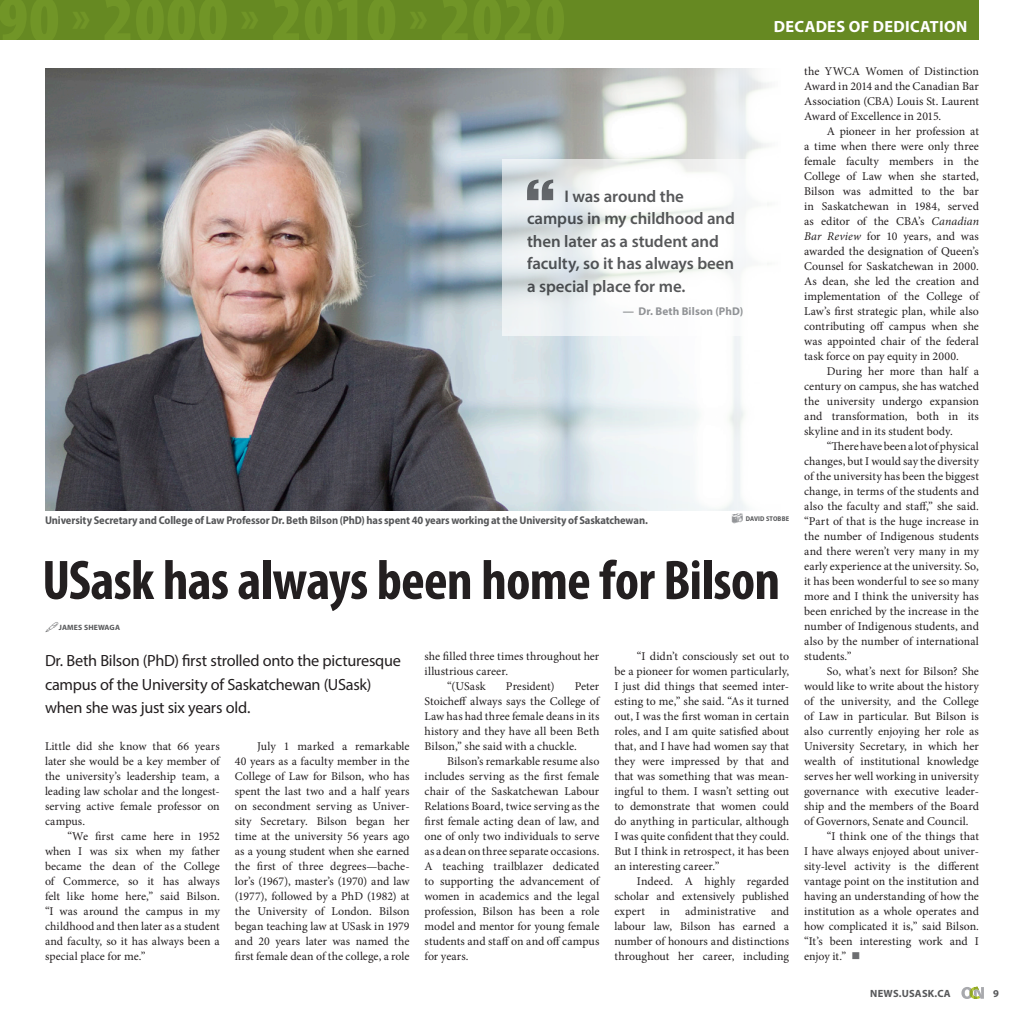
<style>
.page{position:relative;width:1024px;height:1024px;background:#fff}
.page>*{position:absolute;margin:0;border:0;box-sizing:border-box;transform-origin:0 0}
.heading_3{font:700 condensed 56.25px "Myriad Pro";letter-spacing:-.015em;color:#231f20}
.t1{font:600 16.88px/22.5px "Myriad Pro";letter-spacing:-.005em;color:#57585a}
.Copy{font:16.25px/23.8px "Myriad Pro";letter-spacing:-.015em;color:#231f20}
.t2{font:700 16.25px "Myriad Pro";letter-spacing:.02em;color:#fff}
.Copy-2{font:11.88px/15px "Minion Pro";letter-spacing:.005em;color:#231f20;text-align:justify}
.photo_caption{font:700 semi-condensed 11.25px "Myriad Pro";letter-spacing:-.01em;color:#57585a}
.t3{font:700 11.25px "Myriad Pro";letter-spacing:.01em;color:#939598}
.t4{font:700 10.5px "Myriad Pro";letter-spacing:.02em;color:#57585a}
.t5{font:700 7.62px "Myriad Pro";letter-spacing:.02em;color:#57585a}
.t6{font:700 semi-condensed 6.88px "Myriad Pro";letter-spacing:.02em;color:#57585a}
.s1{font-style:italic}
.s2{color:#6c6d70}
</style>
<div class="page">
<svg style="left:961px;top:987px;width:23px;height:12px"></svg>
<div style="left:0;top:0;width:979px;height:41px;background:#668922"></div>
<img style="left:45px;top:68px;width:724px;height:442px">
<svg style="left:503px;top:159px;width:264px;height:176px"></svg>
<svg style="left:527px;top:179px;width:26px;height:21px"></svg>
<p class="t2" style="left:774px;top:16px;width:195px">DECADES OF DEDICATION</p>
<h2 class="t1" style="left:527px;top:184px;width:209px;text-indent:37px">I was around the campus in my childhood and then later as a student and faculty, so it has always been a special place for me.</h2>
<p class="t3" style="left:623px;top:304px;width:122px">— Dr. Beth Bilson (PhD)</p>
<p class="photo_caption" style="left:45px;top:514px;width:604px">University Secretary and College of Law Professor Dr. Beth Bilson (PhD) has spent 40 years working at the University of Saskatchewan.</p>
<p class="t6" style="left:746px;top:514px;width:45px">DAVID STOBBE</p>
<p class="heading_3" style="left:42px;top:545px;width:739px">USask has always been home for Bilson</p>
<p class="t5" style="left:59px;top:623px;width:63px">JAMES SHEWAGA</p>
<p class="Copy" style="left:45px;top:648px;width:357px">Dr. Beth Bilson (PhD) first strolled onto the picturesque campus of the University of Saskatchewan (USask) when she was just six years old.</p>
<p class="Copy-2" style="left:45px;top:739px;width:176px">Little did she know that 66 years later she would be a key member of the university’s leadership team, a leading law scholar and the longest&shy;serving active female professor on campus.</p>
<p class="Copy-2" style="left:45px;top:829px;width:176px;text-indent:23px">“We first came here in 1952 when I was six when my father became the dean of the College of Commerce, so it has always felt like home here,” said Bilson. “I was around the campus in my childhood and then later as a student and faculty, so it has always been a special place for me.”</p>
<p class="Copy-2" style="left:235px;top:739px;width:176px;text-indent:23px">July 1 marked a remarkable 40 years as a faculty member in the College of Law for Bilson, who has spent the last two and a half years on secondment serving as Univer&shy;sity Secretary. Bilson began her time at the university 56 years ago as a young student when she earned the first of three degrees—bache&shy;lor’s (1967), master’s (1970) and law (1977), followed by a PhD (1982) at the University of London. Bilson began teaching law at USask in 1979 and 20 years later was named the first female dean of the college, a role</p>
<p class="Copy-2" style="left:425px;top:649px;width:176px">she filled three times throughout her illustrious career.</p>
<p class="Copy-2" style="left:447px;top:679px;width:40px">“(USask</p>
<p class="Copy-2" style="left:506px;top:679px;width:50px">President)</p>
<p class="Copy-2" style="left:425px;top:679px;width:176px;text-indent:150px">Peter Stoicheff always says the College of Law has had three female deans in its history and they have all been Beth Bilson,” she said with a chuckle.</p>
<p class="Copy-2" style="left:425px;top:754px;width:176px;text-indent:23px">Bilson’s remarkable resume also includes serving as the first female chair of the Saskatchewan Labour Relations Board, twice serving as the first female acting dean of law, and one of only two individuals to serve as a dean on three separate occasions.<br>A teaching trailblazer dedicated to supporting the advancement of women in academics and the legal profession, Bilson has been a role model and mentor for young female students and staff on and off campus for years.</p>
<p class="Copy-2" style="left:614px;top:649px;width:176px;text-indent:23px">“I didn’t consciously set out to be a pioneer for women particularly, I just did things that seemed inter&shy;esting to me,” she said. “As it turned out, I was the first woman in certain roles, and I am quite satisfied about that, and I have had women say that they were impressed by that and that was something that was mean&shy;ingful to them. I wasn’t setting out to demonstrate that women could do anything in particular, although I was quite confident that they could.<br>But I think in retrospect, it has been an interesting career.”</p>
<p class="Copy-2" style="left:614px;top:874px;width:176px;text-indent:23px">Indeed. A highly regarded scholar and extensively published expert</p>
<p class="Copy-2" style="left:614px;top:904px;width:176px;text-indent:157px">and labour law, Bilson has earned a number of honours and distinctions throughout her career, including</p>
<p class="Copy-2" style="left:660px;top:904px;width:11px">in</p>
<p class="Copy-2" style="left:685px;top:904px;width:72px">administrative</p>
<p class="Copy-2" style="left:804px;top:64px;width:176px">the YWCA Women of Distinction Award in 2014 and the Canadian Bar Association (CBA) Louis St. Laurent Award of Excellence in 2015.</p>
<p class="Copy-2" style="left:804px;top:124px;width:176px;text-indent:23px">A pioneer in her profession at a time when there were only three female faculty members in the College of Law when she started, Bilson was admitted to the bar in Saskatchewan in 1984, served as editor of the CBA’s <span class="s1">Canadian Bar Review</span> for 10 years, and was awarded the designation of Queen’s Counsel for Saskatchewan in 2000.<br>As dean, she led the creation and implementation of the College of Law’s first strategic plan, while also contributing off campus when she was appointed chair of the federal task force on pay equity in 2000.</p>
<p class="Copy-2" style="left:804px;top:364px;width:176px;text-indent:23px">During her more than half a century on campus, she has watched the university undergo expansion and transformation, both in its skyline and in its student body.</p>
<p class="Copy-2" style="left:804px;top:439px;width:176px;text-indent:23px">“There have been a lot of physical changes, but I would say the diversity of the university has been the biggest change, in terms of the students and also the faculty and staff,” she said. “Part of that is the huge increase in the number of Indigenous students and there weren’t very many in my early experience at the university. So, it has been wonderful to see so many more and I think the university has been enriched by the increase in the number of Indigenous students, and also by the number of international students.”</p>
<p class="Copy-2" style="left:804px;top:664px;width:176px;text-indent:23px">So, what’s next for Bilson? She would like to write about the history of the university, and the College of Law in particular. But Bilson is also currently enjoying her role as University Secretary, in which her wealth of institutional knowledge serves her well working in university governance with executive leader&shy;ship and the members of the Board of Governors, Senate and Council.</p>
<p class="Copy-2" style="left:804px;top:829px;width:176px;text-indent:23px">“I think one of the things that I have always enjoyed about univer&shy;sity-level activity is the different vantage point on the institution and having an understanding of how the institution as a whole operates and how complicated it is,” said Bilson. “It’s been interesting work and I enjoy it.” <span class="s2">■</span></p>
<p class="t4" style="left:870px;top:986px;width:82px">NEWS.USASK.CA</p>
<p class="t4" style="left:993px;top:986px;width:7px">9</p>
</div>
